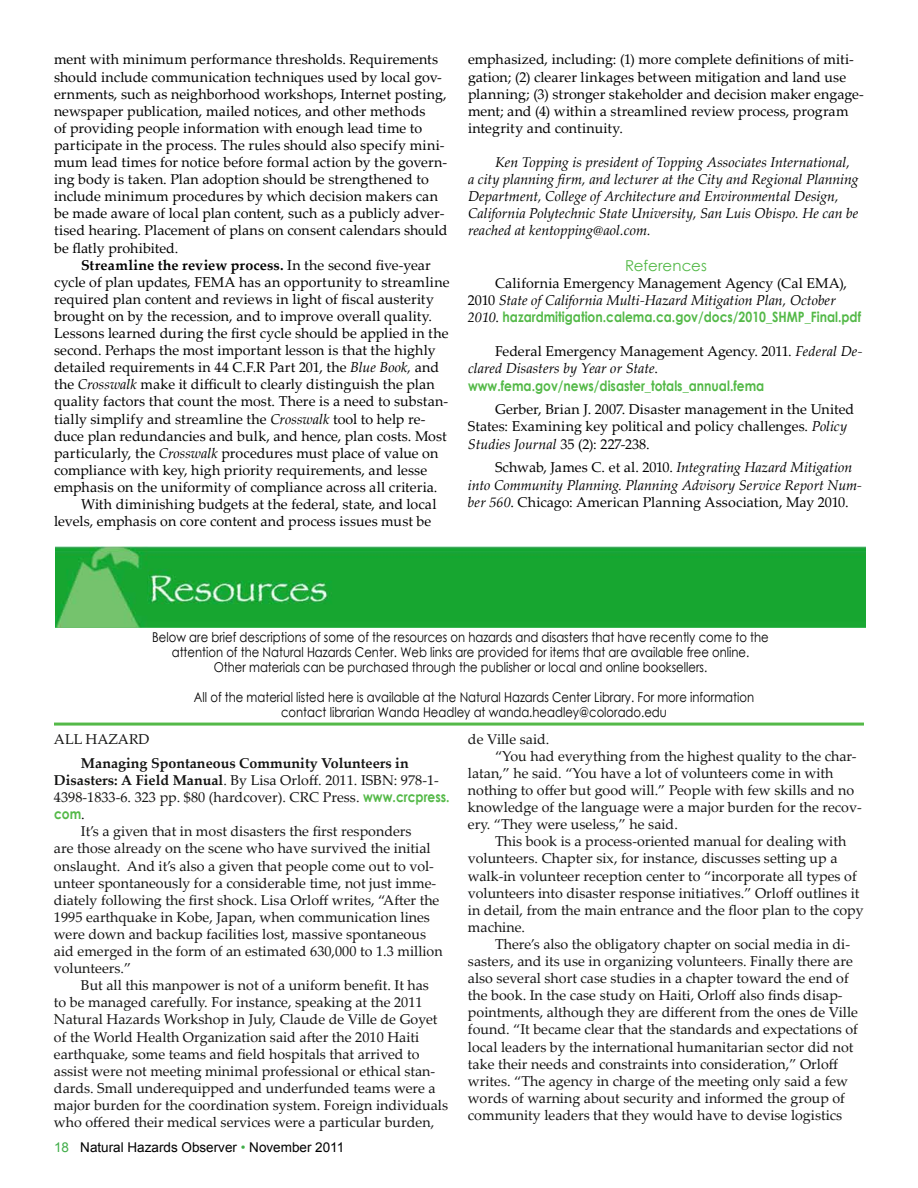
<style>
.page{position:relative;width:918px;height:1188px;background:#fff}
.page>*{position:absolute;margin:0;border:0;box-sizing:border-box;transform-origin:0 0}
.t1{font:15px "Century Gothic";letter-spacing:-.005em;color:#54b948}
.t2{font:14.25px/17.1px "Palatino Linotype";color:#141413}
.t3{font:14.25px/17.1px "Palatino Linotype";letter-spacing:.005em;color:#000}
.t4{font:italic 14.25px/17.1px "Palatino Linotype";color:#000}
.t5{font:700 14.25px "Century Gothic";color:#54b948;scale:.86 1}
.t6{font:700 14.25px "Palatino Linotype";letter-spacing:.01em;color:#000}
.t7{font:13.5px/15px "Century Gothic";color:#000;text-align:center;scale:.86 1}
.t8{font:13.5px "Arial";color:#000}
.s1{font-weight:400}
.s2{font-style:italic}
.s3{font-style:normal}
.s4{font-family:"Palatino Linotype";font-weight:400;font-style:italic;color:#000}
.s5{font-family:"Palatino Linotype";font-weight:400;color:#000}
.s6{font-weight:700}
.s7{font-family:"Century Gothic";font-weight:700;color:#54b948}
.s8{color:#41ad49}
</style>
<div class="page">
<img style="left:56px;top:546px;width:810px;height:82px">
<hr style="left:54px;top:723px;width:810px;height:3px;background:#54b948">
<p class="t3" style="left:54px;top:50px;width:395px">ment with minimum performance thresholds. Requirements should include communication techniques used by local gov&shy;ernments, such as neighborhood workshops, Internet posting, newspaper publication, mailed notices, and other methods<br>of providing people information with enough lead time to participate in the process. The rules should also specify mini&shy;mum lead times for notice before formal action by the govern&shy;ing body is taken. Plan adoption should be strengthened to include minimum procedures by which decision makers can be made aware of local plan content, such as a publicly adver&shy;tised hearing. Placement of plans on consent calendars should be flatly prohibited.</p>
<p class="t6" style="left:81px;top:255px;width:351px">Streamline the review process. <span class="s1">In the second five-year</span></p>
<p class="t3" style="left:54px;top:273px;width:397px">cycle of plan updates, FEMA has an opportunity to streamline</p>
<p class="t3" style="left:54px;top:290px;width:381px">required plan content and reviews in light of fiscal austerity</p>
<p class="t3" style="left:54px;top:307px;width:380px">brought on by the recession, and to improve overall quality.</p>
<p class="t3" style="left:54px;top:324px;width:396px">Lessons learned during the first cycle should be applied in the</p>
<p class="t3" style="left:54px;top:341px;width:383px">second. Perhaps the most important lesson is that the highly</p>
<p class="t3" style="left:54px;top:358px;width:387px">detailed requirements in 44 C.F.R Part 201, the <span class="s2">Blue Book,</span> and</p>
<p class="t3" style="left:54px;top:375px;width:382px">the <span class="s2">Crosswalk</span> make it difficult to clearly distinguish the plan</p>
<p class="t3" style="left:54px;top:392px;width:396px">quality factors that count the most. There is a need to substan-</p>
<p class="t3" style="left:54px;top:410px;width:373px">tially simplify and streamline the <span class="s2">Crosswalk</span> tool to help re-</p>
<p class="t3" style="left:54px;top:427px;width:394px">duce plan redundancies and bulk, and hence, plan costs. Most</p>
<p class="t3" style="left:54px;top:444px;width:386px">particularly, the <span class="s2">Crosswalk</span> procedures must place of value on</p>
<p class="t3" style="left:54px;top:461px;width:375px">compliance with key, high priority requirements, and lesse</p>
<p class="t3" style="left:54px;top:478px;width:385px">emphasis on the uniformity of compliance across all criteria.</p>
<p class="t3" style="left:81px;top:495px;width:357px">With diminishing budgets at the federal, state, and local</p>
<p class="t3" style="left:54px;top:512px;width:379px">levels, emphasis on core content and process issues must be</p>
<p class="t3" style="left:468px;top:50px;width:397px">emphasized, including: (1) more complete definitions of miti&shy;gation; (2) clearer linkages between mitigation and land use planning; (3) stronger stakeholder and decision maker engage&shy;ment; and (4) within a streamlined review process, program integrity and continuity.</p>
<p class="t4" style="left:468px;top:153px;width:392px;text-indent:27px">Ken Topping is president of Topping Associates International, a city planning firm, and lecturer at the City and Regional Planning Department, College of Architecture and Environmental Design, California Polytechnic State University, San Luis Obispo. He can be reached at kentopping@aol.com.</p>
<p class="t1" style="left:625px;top:255px;width:83px">References</p>
<p class="t4" style="left:468px;top:274px;width:381px;text-indent:27px"><span class="s3">California Emergency Management Agency (Cal EMA),<br>2010</span> State of California Multi-Hazard Mitigation Plan, October</p>
<p class="t5" style="left:468px;top:306px;width:459px"><span class="s4">2010</span><span class="s5">.</span> hazardmitigation.calema.ca.gov/docs/2010_SHMP_Final.pdf</p>
<p class="t3" style="left:468px;top:342px;width:396px;text-indent:27px">Federal Emergency Management Agency. 2011. <span class="s2">Federal De&shy;clared Disasters by Year or State</span>.</p>
<p class="t5" style="left:468px;top:375px;width:346px">www.fema.gov/news/disaster_totals_annual.fema</p>
<p class="t3" style="left:468px;top:400px;width:388px;text-indent:27px">Gerber, Brian J. 2007. Disaster management in the United<br>States: Examining key political and policy challenges. <span class="s2">Policy<br>Studies Journal</span> 35 (2): 227-238.</p>
<p class="t4" style="left:468px;top:458px;width:396px;text-indent:27px"><span class="s3">Schwab, James C. et al. 2010.</span> Integrating Hazard Mitigation into Community Planning. Planning Advisory Service Report Num&shy;ber 560<span class="s3">. Chicago: American Planning Association, May 2010.</span></p>
<p class="t7" style="left:152px;top:630px;width:718px">Below are brief descriptions of some of the resources on hazards and disasters that have recently come to the attention of the Natural Hazards Center. Web links are provided for items that are available free online.<br>Other materials can be purchased through the publisher or local and online booksellers.</p>
<p class="t7" style="left:194px;top:690px;width:653px">All of the material listed here is available at the Natural Hazards Center Library. For more information contact librarian Wanda Headley at wanda.headley@colorado.edu</p>
<p class="t2" style="left:54px;top:730px;width:97px">ALL HAZARD</p>
<p class="t2" style="left:54px;top:754px;width:397px;text-indent:27px"><span class="s6">Managing Spontaneous Community Volunteers in<br>Disasters: A Field Manual</span>. By Lisa Orloff. 2011. ISBN: 978-1-<br>4398-1833-6. 323 pp. $80 (hardcover). CRC Press. <span class="s7">www.crcpress.</span></p>
<p class="t5" style="left:54px;top:803px;width:37px">com<span class="s5">.</span></p>
<p class="t2" style="left:54px;top:822px;width:390px;text-indent:27px">It’s a given that in most disasters the first responders<br>are those already on the scene who have survived the initial onslaught. And it’s also a given that people come out to vol&shy;unteer spontaneously for a considerable time, not just imme&shy;diately following the first shock. Lisa Orloff writes, “After the 1995 earthquake in Kobe, Japan, when communication lines were down and backup facilities lost, massive spontaneous aid emerged in the form of an estimated 630,000 to 1.3 million volunteers.”</p>
<p class="t2" style="left:54px;top:976px;width:396px;text-indent:27px">But all this manpower is not of a uniform benefit. It has<br>to be managed carefully. For instance, speaking at the 2011<br>Natural Hazards Workshop in July, Claude de Ville de Goyet of the World Health Organization said after the 2010 Haiti earthquake, some teams and field hospitals that arrived to assist were not meeting minimal professional or ethical stan&shy;dards. Small underequipped and underfunded teams were a major burden for the coordination system. Foreign individuals who offered their medical services were a particular burden,</p>
<p class="t8" style="left:54px;top:1139px;width:292px"><span class="s8">18</span> Natural Hazards Observer <span class="s8">•</span> November 2011</p>
<p class="t2" style="left:468px;top:730px;width:83px">de Ville said.</p>
<p class="t2" style="left:495px;top:747px;width:363px">“You had everything from the highest quality to the char-</p>
<p class="t2" style="left:468px;top:764px;width:367px">latan,” he said. “You have a lot of volunteers come in with</p>
<p class="t2" style="left:468px;top:781px;width:388px">nothing to offer but good will.” People with few skills and no</p>
<p class="t2" style="left:468px;top:798px;width:395px">knowledge of the language were a major burden for the recov-</p>
<p class="t2" style="left:468px;top:815px;width:211px">ery. “They were useless,” he said.</p>
<p class="t2" style="left:495px;top:832px;width:353px">This book is a process-oriented manual for dealing with</p>
<p class="t2" style="left:468px;top:849px;width:371px">volunteers. Chapter six, for instance, discusses setting up a</p>
<p class="t2" style="left:468px;top:867px;width:390px">walk-in volunteer reception center to “incorporate all types of</p>
<p class="t2" style="left:468px;top:884px;width:393px">volunteers into disaster response initiatives.” Orloff outlines it</p>
<p class="t2" style="left:468px;top:901px;width:397px">in detail, from the main entrance and the floor plan to the copy</p>
<p class="t2" style="left:468px;top:918px;width:59px">machine.</p>
<p class="t2" style="left:495px;top:935px;width:357px">There’s also the obligatory chapter on social media in di-</p>
<p class="t2" style="left:468px;top:952px;width:386px">sasters, and its use in organizing volunteers. Finally there are</p>
<p class="t2" style="left:468px;top:969px;width:382px">also several short case studies in a chapter toward the end of</p>
<p class="t2" style="left:468px;top:986px;width:376px">the book. In the case study on Haiti, Orloff also finds disap-</p>
<p class="t2" style="left:468px;top:1003px;width:392px">pointments, although they are different from the ones de Ville</p>
<p class="t2" style="left:468px;top:1020px;width:391px">found. “It became clear that the standards and expectations of</p>
<p class="t2" style="left:468px;top:1038px;width:387px">local leaders by the international humanitarian sector did not</p>
<p class="t2" style="left:468px;top:1055px;width:372px">take their needs and constraints into consideration,” Orloff</p>
<p class="t2" style="left:468px;top:1072px;width:382px">writes. “The agency in charge of the meeting only said a few</p>
<p class="t2" style="left:468px;top:1089px;width:379px">words of warning about security and informed the group of</p>
<p class="t2" style="left:468px;top:1106px;width:376px">community leaders that they would have to devise logistics</p>
</div>
